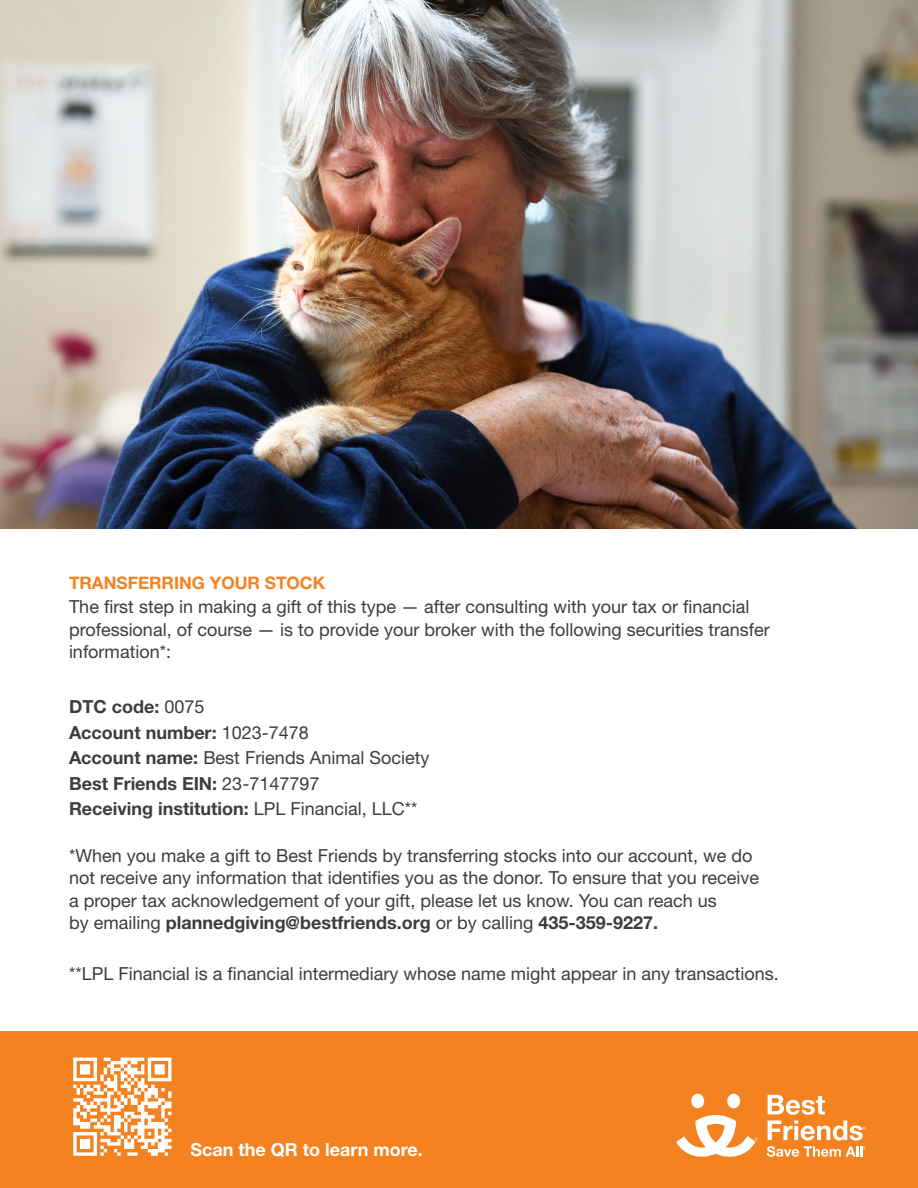
<style>
.page{position:relative;width:918px;height:1188px;background:#fff}
.page>*{position:absolute;margin:0;border:0;box-sizing:border-box;transform-origin:0 0}
.t1{font:18px/22.5px "Helvetica Neue LT Std";color:#3d3c3e}
.t2{font:700 18px/25.5px "Helvetica Neue LT Std";color:#3d3c3e}
.t3{font:700 18px "Helvetica Neue LT Std";color:#fff}
.t4{font:700 17.25px "Helvetica Neue LT Std";color:#f58220}
.s1{font-weight:400}
.s2{font-weight:700}
</style>
<div class="page">
<img style="left:0;top:0;width:918px;height:529px">
<div style="left:0;top:1031px;width:918px;height:157px;background:#f58220"></div>
<div style="left:691px;top:1094px;width:13px;height:14px;background:#fff;border-radius:50%"></div>
<div style="left:727px;top:1094px;width:13px;height:14px;background:#fff;border-radius:50%"></div>
<svg style="left:676px;top:1115px;width:81px;height:42px"></svg>
<svg style="left:767px;top:1095px;width:98px;height:62px"></svg>
<svg style="left:73px;top:1058px;width:98px;height:98px"></svg>
<p class="t4" style="left:69px;top:572px;width:258px">TRANSFERRING YOUR STOCK</p>
<p class="t1" style="left:69px;top:595px;width:702px">The first step in making a gift of this type — after consulting with your tax or financial professional, of course — is to provide your broker with the following securities transfer information*:</p>
<p class="t2" style="left:69px;top:694px;width:362px">DTC code: <span class="s1">0075<br></span>Account number: <span class="s1">1023-7478<br></span>Account name: <span class="s1">Best Friends Animal Society<br></span>Best Friends EIN: <span class="s1">23-7147797<br></span>Receiving institution: <span class="s1">LPL Financial, LLC**</span></p>
<p class="t1" style="left:69px;top:844px;width:692px">*When you make a gift to Best Friends by transferring stocks into our account, we do not receive any information that identifies you as the donor. To ensure that you receive a proper tax acknowledgement of your gift, please let us know. You can reach us<br>by emailing <span class="s2">plannedgiving@bestfriends.org</span> or by calling <span class="s2">435-359-9227.</span></p>
<p class="t1" style="left:69px;top:962px;width:711px">**LPL Financial is a financial intermediary whose name might appear in any transactions.</p>
<p class="t3" style="left:190px;top:1139px;width:234px">Scan the QR to learn more.</p>
</div>
